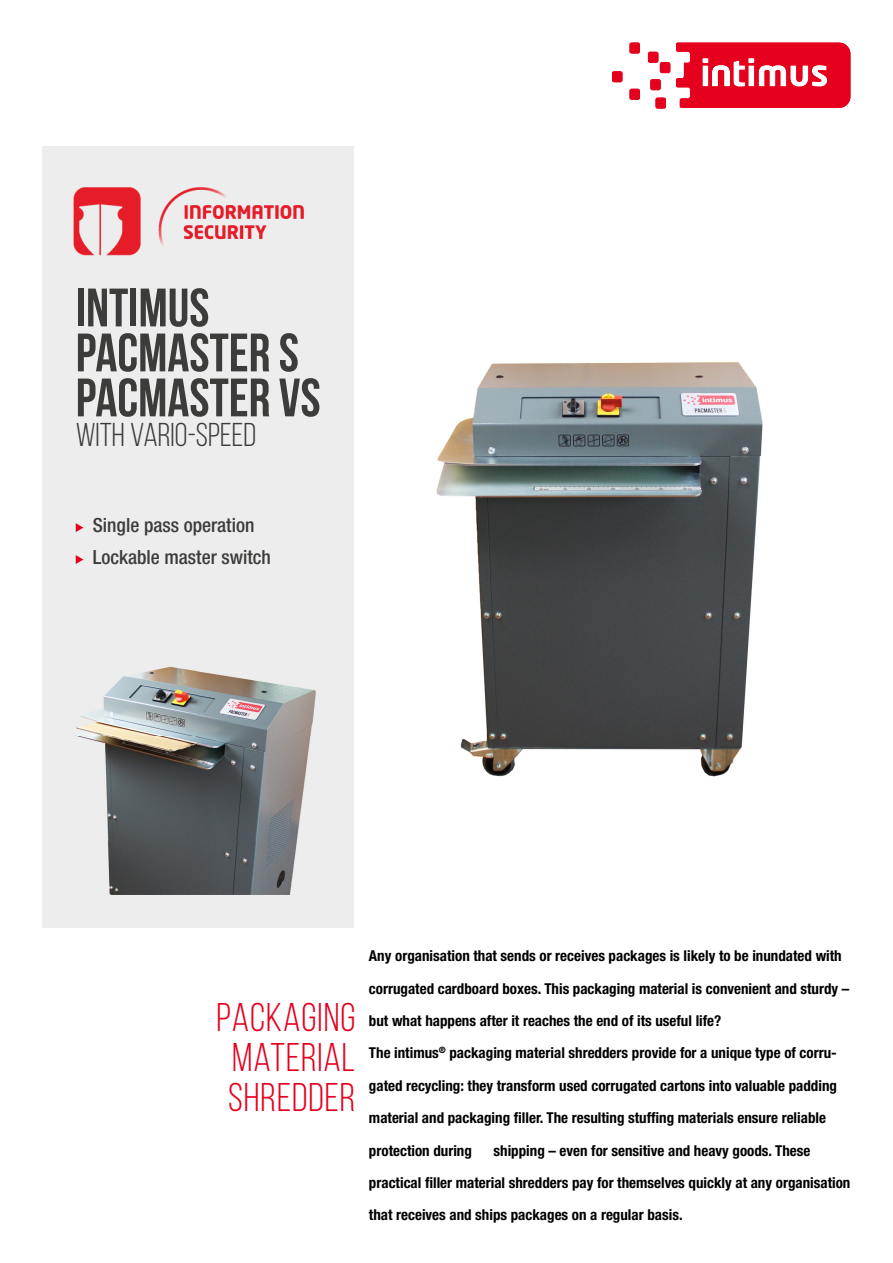
<style>
.page{position:relative;width:893px;height:1263px;background:#fff}
.page>*{position:absolute;margin:0;border:0;box-sizing:border-box;transform-origin:0 0}
.t1{font:700 54px/45px "Bebas Neue";color:#3c3c3b}
.t2{font:40.05px/40px "Bebas Neue";letter-spacing:.025em;color:#e5001e;text-align:justify}
.t3{font:33px "Bebas Neue";color:#3c3c3b}
.t4{font:500 condensed 19.5px/32px "Helvetica Neue LT Std";color:#3c3c3b}
.t5{font:700 condensed 15px/32.4px "Helvetica Neue LT Std";color:#000}
</style>
<div class="page">
<div style="left:43px;top:146px;width:311px;height:782px;background:#ededed"></div>
<img style="left:73px;top:187px;width:231px;height:69px">
<img style="left:436px;top:362px;width:327px;height:415px">
<img style="left:75px;top:666px;width:241px;height:228px">
<svg style="left:76px;top:523px;width:7px;height:9px"></svg>
<svg style="left:76px;top:555px;width:7px;height:9px"></svg>
<svg style="left:612px;top:43px;width:238px;height:66px"></svg>
<h1 class="t1" style="left:76px;top:285px;width:246px">INTIMUS<br>PACMASTER S<br>PACMASTER VS</h1>
<h3 class="t3" style="left:76px;top:417px;width:182px">WITH VARIO-SPEED</h3>
<h3 class="t4" style="left:93px;top:509px;width:180px">Single pass operation<br>Lockable master switch</h3>
<h2 class="t2" style="left:217px;top:996px;width:140px">PACKAGING MATERIAL SHREDDER</h2>
<p class="t5" style="left:369px;top:939px;width:482px">Any organisation that sends or receives packages is likely to be inundated with corrugated cardboard boxes. This packaging material is convenient and sturdy – but what happens after it reaches the end of its useful life?<br>The intimus<sup>®</sup> packaging material shredders provide for a unique type of corru&shy;gated recycling: they transform used corrugated cartons into valuable padding material and packaging filler. The resulting stuffing materials ensure reliable protection during</p>
<p class="t5" style="left:369px;top:1134px;width:483px;text-indent:125px">shipping – even for sensitive and heavy goods. These practical filler material shredders pay for themselves quickly at any organisation that receives and ships packages on a regular basis.</p>
</div>
